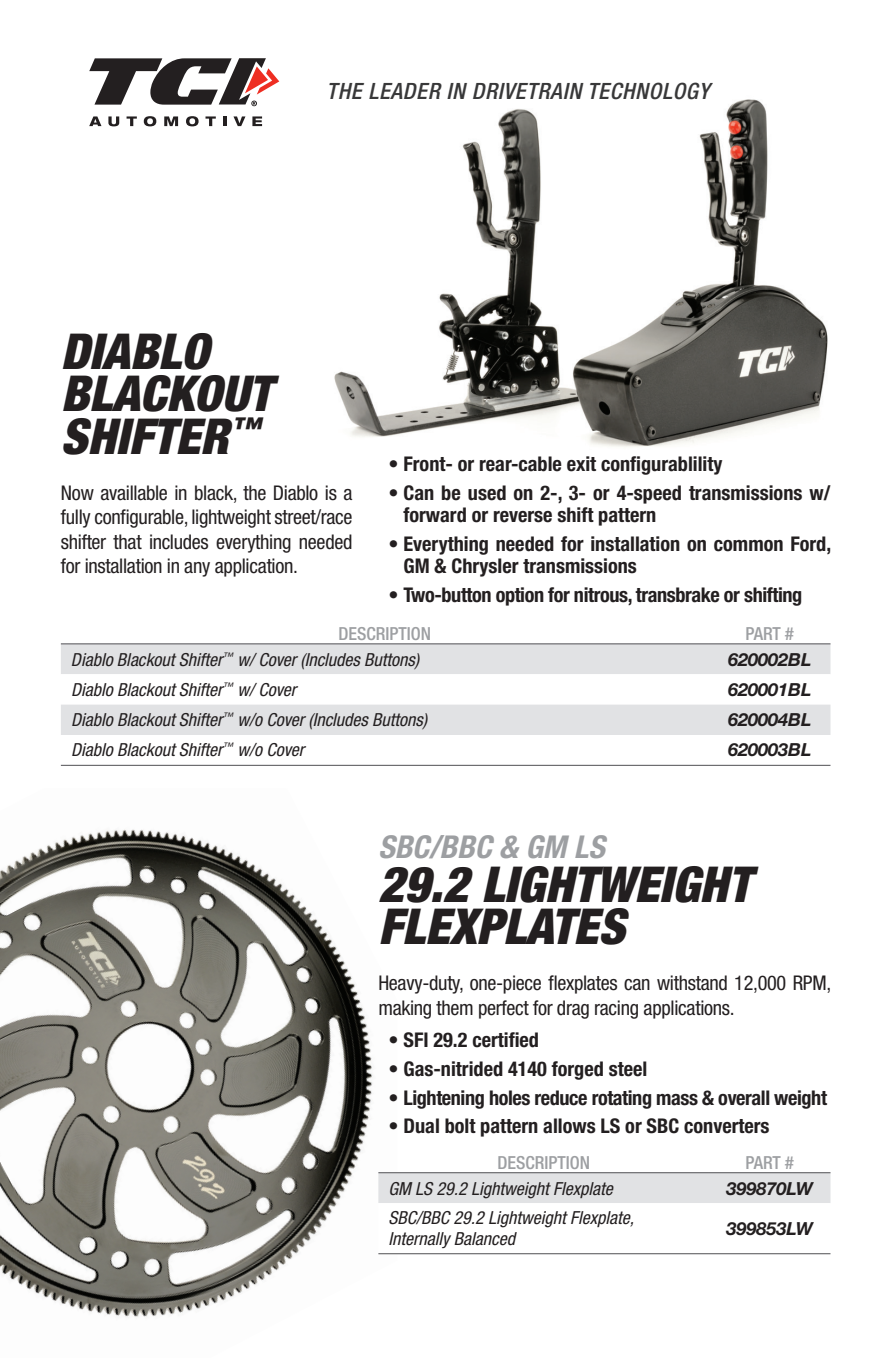
<style>
.page{position:relative;width:872px;height:1358px;background:#fff}
.page>*{position:absolute;margin:0;border:0;box-sizing:border-box;transform-origin:0 0}
.t1{font:italic 900 condensed 49.5px/42.8px "Helvetica Neue LT Std";color:#231f20}
.t2{font:italic 700 condensed 31.5px "Helvetica Neue LT Std";color:#9d9fa2}
.t3{font:italic 500 condensed 22.5px "Helvetica Neue LT Std";letter-spacing:.03em;color:#383839}
.t4{font:700 condensed 20.25px/22.5px "Helvetica Neue LT Std";color:#231f20}
.t5{font:condensed 20.25px/24.3px "Helvetica Neue LT Std";letter-spacing:-.015em;color:#231f20;text-align:justify}
.t6{font:700 condensed 20.25px "Helvetica Neue LT Std";letter-spacing:-.02em;color:#231f20}
.t7{font:italic condensed 18px/20.2px "Helvetica Neue LT Std";color:#231f20}
.t8{font:italic 700 18px "Helvetica Neue LT Std";color:#231f20}
.t9{font:500 condensed 18px "Helvetica Neue LT Std";color:#9d9fa2}
</style>
<div class="page">
<img style="left:0;top:829px;width:397px;height:488px">
<img style="left:334px;top:99px;width:494px;height:348px">
<svg style="left:89px;top:116px;width:12px;height:10px"></svg>
<svg style="left:108px;top:116px;width:11px;height:10px"></svg>
<svg style="left:127px;top:116px;width:10px;height:10px"></svg>
<svg style="left:144px;top:116px;width:12px;height:10px"></svg>
<svg style="left:164px;top:116px;width:14px;height:10px"></svg>
<svg style="left:186px;top:116px;width:13px;height:10px"></svg>
<svg style="left:205px;top:116px;width:11px;height:10px"></svg>
<svg style="left:223px;top:116px;width:3px;height:10px"></svg>
<svg style="left:233px;top:116px;width:12px;height:10px"></svg>
<svg style="left:252px;top:116px;width:10px;height:10px"></svg>
<svg style="left:89px;top:58px;width:191px;height:49px"></svg>
<svg style="left:61px;top:644px;width:769px;height:121px"></svg>
<hr style="left:61px;top:643px;width:648px;height:1px;background:#636366">
<hr style="left:709px;top:643px;width:121px;height:1px;background:#636366">
<hr style="left:61px;top:765px;width:648px;height:1px;background:#636366">
<hr style="left:709px;top:765px;width:121px;height:1px;background:#636366">
<svg style="left:378px;top:1173px;width:452px;height:80px"></svg>
<hr style="left:378px;top:1172px;width:331px;height:1px;background:#636366">
<hr style="left:709px;top:1172px;width:121px;height:1px;background:#636366">
<hr style="left:378px;top:1253px;width:331px;height:1px;background:#636366">
<hr style="left:709px;top:1253px;width:121px;height:1px;background:#636366">
<p class="t3" style="left:327px;top:77px;width:384px">THE LEADER IN DRIVETRAIN TECHNOLOGY</p>
<h1 class="t1" style="left:61px;top:330px;width:212px">DIABLO<br>BLACKOUT<br>SHIFTER<sup>™</sup></h1>
<p class="t5" style="left:61px;top:481px;width:293px">Now availlable in black, the Diablo is a fully configurable, lightweight street/race shifter that includes everything needed for installation in any application.</p>
<p class="t4" style="left:388px;top:453px;width:335px">• Front- or rear-cable exit configurablility</p>
<p class="t4" style="left:403px;top:481px;width:428px;text-indent:-15px">• Can be used on 2-, 3- or 4-speed transmissions w/ forward or reverse shift pattern</p>
<p class="t4" style="left:403px;top:532px;width:429px;text-indent:-15px">• Everything needed for installation on common Ford,<br>GM &amp; Chrysler transmissions</p>
<p class="t6" style="left:388px;top:582px;width:415px">• Two-button option for nitrous, transbrake or shifting</p>
<p class="t9" style="left:339px;top:623px;width:94px">DESCRIPTION</p>
<p class="t9" style="left:745px;top:623px;width:50px">PART #</p>
<p class="t7" style="left:71px;top:650px;width:350px">Diablo Blackout Shifter<sup>™</sup> w/ Cover (Includes Buttons)</p>
<p class="t8" style="left:728px;top:648px;width:85px">620002BL</p>
<p class="t7" style="left:71px;top:680px;width:227px">Diablo Blackout Shifter<sup>™</sup> w/ Cover</p>
<p class="t8" style="left:728px;top:678px;width:85px">620001BL</p>
<p class="t7" style="left:71px;top:710px;width:358px">Diablo Blackout Shifter<sup>™</sup> w/o Cover (Includes Buttons)</p>
<p class="t8" style="left:728px;top:709px;width:85px">620004BL</p>
<p class="t7" style="left:71px;top:740px;width:235px">Diablo Blackout Shifter<sup>™</sup> w/o Cover</p>
<p class="t8" style="left:728px;top:739px;width:85px">620003BL</p>
<h2 class="t2" style="left:378px;top:827px;width:228px">SBC/BBC &amp; GM LS</h2>
<h1 class="t1" style="left:378px;top:863px;width:374px">29.2 LIGHTWEIGHT<br>FLEXPLATES</h1>
<p class="t5" style="left:378px;top:971px;width:454px">Heavy-duty, one-piece flexplates can withstand 12,000 RPM, making them perfect for drag racing applications.</p>
<p class="t4" style="left:388px;top:1029px;width:152px">• SFI 29.2 certified</p>
<p class="t4" style="left:388px;top:1057px;width:260px">• Gas-nitrided 4140 forged steel</p>
<p class="t6" style="left:388px;top:1085px;width:440px">• Lightening holes reduce rotating mass &amp; overall weight</p>
<p class="t4" style="left:388px;top:1114px;width:383px">• Dual bolt pattern allows LS or SBC converters</p>
<p class="t9" style="left:497px;top:1151px;width:94px">DESCRIPTION</p>
<p class="t9" style="left:745px;top:1151px;width:50px">PART #</p>
<p class="t7" style="left:388px;top:1178px;width:226px">GM LS 29.2 Lightweight Flexplate</p>
<p class="t8" style="left:726px;top:1177px;width:88px">399870LW</p>
<p class="t7" style="left:388px;top:1208px;width:247px">SBC/BBC 29.2 Lightweight Flexplate,<br>Internally Balanced</p>
<p class="t8" style="left:726px;top:1217px;width:88px">399853LW</p>
</div>
